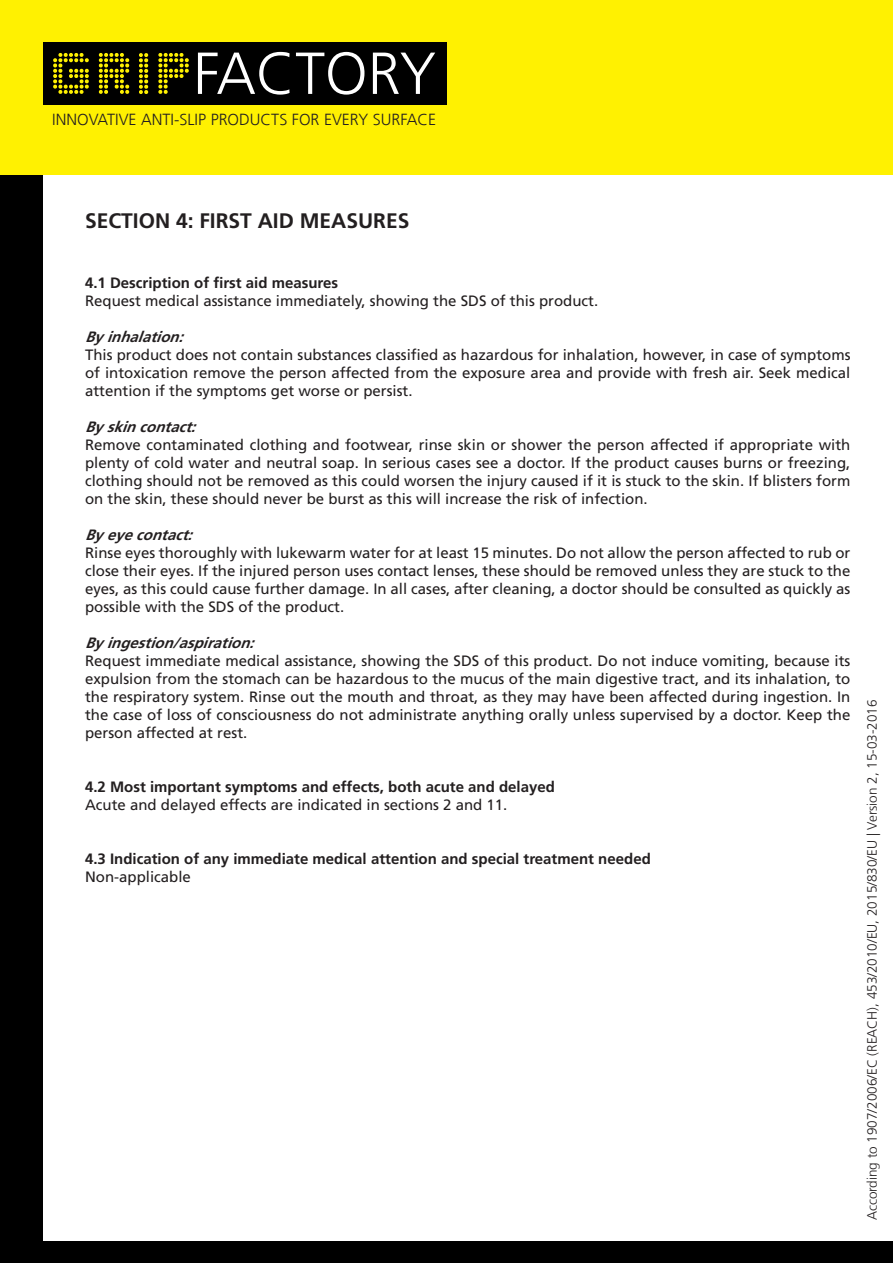
<style>
.page{position:relative;width:893px;height:1263px;background:#fff}
.page>*{position:absolute;margin:0;border:0;box-sizing:border-box;transform-origin:0 0}
.t1{font:300 59.25px "Frutiger LT Com";color:#fff}
.t2{font:700 21px "Frutiger LT Com";color:#231f20}
.t3{font:300 16.05px "Frutiger LT Com";color:#231f20}
.t4{font:15px/18px "Frutiger LT Com";color:#231f20;text-align:justify}
.t5{font:700 15px "Frutiger LT Com";color:#231f20}
.t6{font:italic 700 15px "Frutiger LT Com";color:#231f20}
.t7{font:300 13.5px "Frutiger LT Com";color:#231f20}
.s1{font-family:"CF Dots";font-weight:400;font-size:51.6px;color:#fff101}
</style>
<div class="page">
<div style="left:0;top:175px;width:43px;height:1088px;background:#000"></div>
<div style="left:0;top:0;width:893px;height:175px;background:#fff101"></div>
<div style="left:43px;top:43px;width:403px;height:63px;background:#000"></div>
<div style="left:43px;top:1242px;width:850px;height:21px;background:#000"></div>
<h1 class="t1" style="left:48px;top:39px;width:390px"><span class="s1">GRiP</span>FACTORY</h1>
<p class="t3" style="left:52px;top:110px;width:385px">INNOVATIVE ANTI-SLIP PRODUCTS FOR EVERY SURFACE</p>
<h2 class="t2" style="left:85px;top:209px;width:326px">SECTION 4: FIRST AID MEASURES</h2>
<p class="t5" style="left:85px;top:274px;width:255px">4.1 Description of first aid measures</p>
<p class="t4" style="left:85px;top:292px;width:515px">Request medical assistance immediately, showing the SDS of this product.</p>
<p class="t6" style="left:85px;top:328px;width:105px">Byinhalation:</p>
<p class="t4" style="left:85px;top:346px;width:767px">This product does not contain substances classified as hazardous for inhalation, however, in case of symptoms of intoxication remove the person affected from the exposure area and provide with fresh air. Seek medical attention if the symptoms get worse or persist.</p>
<p class="t6" style="left:85px;top:418px;width:118px">Byskincontact:</p>
<p class="t4" style="left:85px;top:436px;width:767px">Remove contaminated clothing and footwear, rinse skin or shower the person affected if appropriate with plenty of cold water and neutral soap. In serious cases see a doctor. If the product causes burns or freezing, clothing should not be removed as this could worsen the injury caused if it is stuck to the skin. If blisters form on the skin, these should never be burst as this will increase the risk of infection.</p>
<p class="t6" style="left:85px;top:526px;width:115px">Byeyecontact:</p>
<p class="t4" style="left:85px;top:544px;width:767px">Rinse eyes thoroughly with lukewarm water for at least 15 minutes. Do not allow the person affected to rub or close their eyes. If the injured person uses contact lenses, these should be removed unless they are stuck to the eyes, as this could cause further damage. In all cases, after cleaning, a doctor should be consulted as quickly as possible with the SDS of the product.</p>
<p class="t6" style="left:85px;top:634px;width:176px">Byingestion/aspiration:</p>
<p class="t4" style="left:85px;top:652px;width:767px">Request immediate medical assistance, showing the SDS of this product. Do not induce vomiting, because its expulsion from the stomach can be hazardous to the mucus of the main digestive tract, and its inhalation, to the respiratory system. Rinse out the mouth and throat, as they may have been affected during ingestion. In the case of loss of consciousness do not administrate anything orally unless supervised by a doctor. Keep the person affected at rest.</p>
<p class="t5" style="left:85px;top:778px;width:471px">4.2 Most important symptoms and effects, both acute and delayed</p>
<p class="t4" style="left:85px;top:796px;width:424px">Acute and delayed effects are indicated in sections 2 and 11.</p>
<p class="t5" style="left:85px;top:850px;width:567px">4.3 Indication of any immediate medical attention and special treatment needed</p>
<p class="t4" style="left:85px;top:868px;width:107px">Non-applicable</p>
<p class="t7" style="left:864px;top:1220px;width:522px;rotate:-90deg">According to 1907/2006/EC (REACH), 453/2010/EU, 2015/830/EU | Version 2, 15-03-2016</p>
</div>
